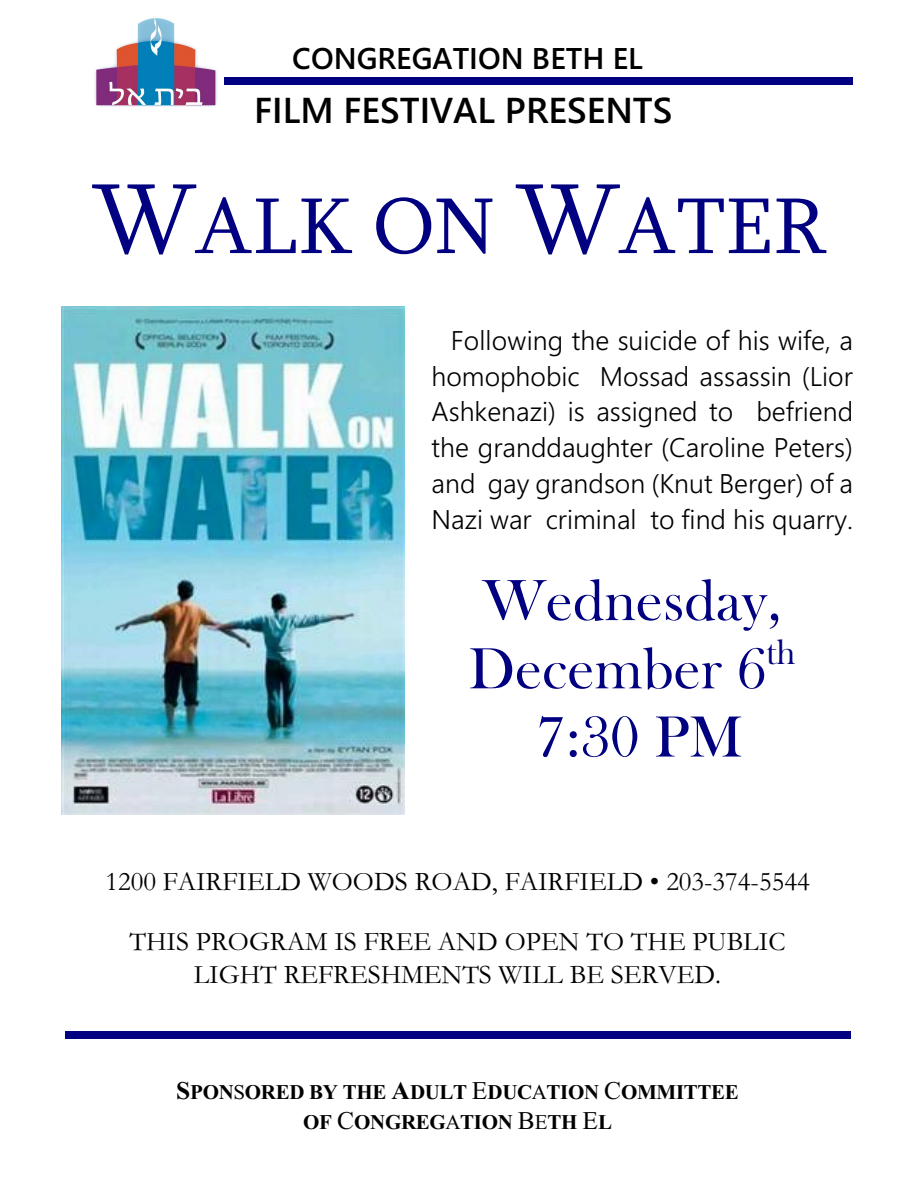
<style>
.page{position:relative;width:918px;height:1188px;background:#fff}
.page>*{position:absolute;margin:0;border:0;box-sizing:border-box;transform-origin:0 0}
.t1{font:81px "Sylfaen";letter-spacing:.005em;color:#000080}
.t2{font:60px/68.2px "Bask Old Face";color:#000080;text-align:center}
.t3{font:600 36px "Segoe UI";color:#000}
.t4{font:600 30px "Segoe UI";color:#000}
.t5{font:300 27px/35.8px "Segoe UI";color:#000;text-align:justify}
.t6{font:27px/33.2px "Garamond";color:#000;text-align:center}
.t7{font:700 21px/30.5px "Times New Roman";letter-spacing:-.015em;color:#000;text-align:center}
.s1{font-size:102px}
.s2{font-size:25.5px}
.s3{font-weight:400}
.s4{font-weight:400;font-size:25.5px}
</style>
<div class="page">
<img style="left:94px;top:18px;width:123px;height:89px">
<img style="left:61px;top:307px;width:343px;height:508px">
<div style="left:225px;top:77px;width:628px;height:7px;background:#000080"></div>
<div style="left:65px;top:1031px;width:785px;height:7px;background:#000080"></div>
<p class="t4" style="left:292px;top:47px;width:352px">CONGREGATION BETH EL</p>
<h3 class="t3" style="left:254px;top:97px;width:420px">FILM FESTIVAL PRESENTS</h3>
<h1 class="t1" style="left:91px;top:193px;width:737px"><span class="s1">W</span>ALK ON <span class="s1">W</span>ATER</h1>
<p class="t5" style="left:432px;top:325px;width:423px;text-indent:19px">Following the suicide of his wife, a homophobic Mossad assassin (Lior Ashkenazi) is assigned to befriend the granddaughter (Caroline Peters) and gay grandson (Knut Berger) of a Nazi war criminal to find his quarry.</p>
<h2 class="t2" style="left:469px;top:571px;width:328px">Wednesday,<br>December 6<sup>th<br></sup>7:30 PM</h2>
<p class="t6" style="left:105px;top:868px;width:706px">1200 FAIRFIELD WOODS ROAD, FAIRFIELD • 203-374-5544</p>
<p class="t6" style="left:130px;top:928px;width:657px">THIS PROGRAM IS FREE AND OPEN TO THE PUBLIC<br>LIGHT REFRESHMENTS WILL BE SERVED.</p>
<p class="t7" style="left:176px;top:1079px;width:564px"><span class="s2">S</span>PON<span class="s3">S</span>ORED BY THE <span class="s2">A</span>DULT <span class="s4">E</span>DUC<span class="s3">A</span>TION <span class="s4">C</span>OMMITTEE<br>OF <span class="s4">C</span>ONGREG<span class="s3">A</span>TION <span class="s4">B</span><span class="s3">E</span>TH <span class="s4">E</span>L</p>
</div>
